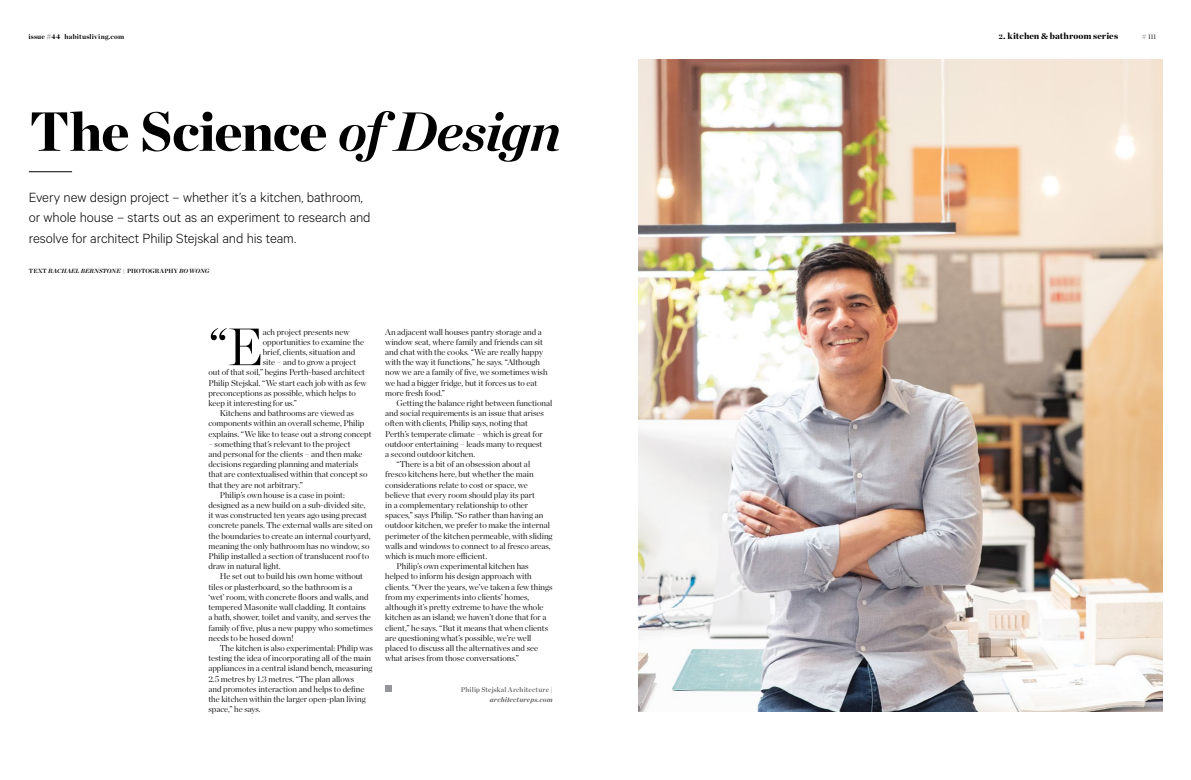
<style>
.page{position:relative;width:1191px;height:780px;background:#fff}
.page>*{position:absolute;margin:0;border:0;box-sizing:border-box;transform-origin:0 0}
.t1{font:900 55px "Chronicle Display";letter-spacing:-.025em;color:#000}
.t2{font:300 52.4px "Chronicle Display";color:#000}
.t3{font:300 15px/20.4px "Calibre";letter-spacing:-.005em;color:#000}
.t4{font:900 9px "Chronicle Display";letter-spacing:.005em;color:#000}
.t5{font:300 8.5px/10.2px "Chronicle Display";color:#000}
.t6{font:7px "Chronicle Display Semi";letter-spacing:.03em;color:#58595b}
.t7{font:700 7px "Chronicle Display";letter-spacing:.03em;color:#000}
.t8{font:italic 700 7px "Chronicle Display";letter-spacing:.02em;color:#58595b}
.t9{font:300 6.8px "Chronicle Display";color:#000}
.t10{font:italic 700 6px "Chronicle Display";letter-spacing:.01em;color:#000}
.s1{font-size:6.8px}
.s2{font-weight:700;font-style:italic}
.s3{font-style:normal}
</style>
<div class="page">
<img style="left:638px;top:59px;width:524px;height:652px">
<div style="left:385px;top:685px;width:7px;height:6px;background:#939598"></div>
<hr style="left:29px;top:171px;width:43px;height:1px;background:#000">
<p class="t7" style="left:28px;top:30px;width:97px">issue #44 habitusliving.com</p>
<p class="t4" style="left:999px;top:28px;width:121px"><span class="s1">2</span>. kitchen &amp; bathroom series</p>
<p class="t9" style="left:1142px;top:31px;width:16px"># 111</p>
<h1 class="t1" style="left:29px;top:86px;width:533px">The Science <span class="s2">of Design</span></h1>
<h3 class="t3" style="left:29px;top:186px;width:343px">Every new design project – whether it’s a kitchen, bathroom, or whole house – starts out as an experiment to research and resolve for architect Philip Stejskal and his team.</h3>
<p class="t10" style="left:29px;top:266px;width:182px"><span class="s3">Text</span> Rachael Bernstone | <span class="s3">Photography</span> Bo Wong</p>
<h2 class="t2" style="left:208px;top:307px;width:56px">“E</h2>
<p class="t5" style="left:263px;top:326px;width:88px">ach project presents new</p>
<p class="t5" style="left:263px;top:336px;width:103px">opportunities to examine the</p>
<p class="t5" style="left:263px;top:346px;width:94px">brief, clients, situation and</p>
<p class="t5" style="left:263px;top:356px;width:95px">site – and to grow a project</p>
<p class="t5" style="left:208px;top:366px;width:158px">out of that soil,” begins Perth-based architect</p>
<p class="t5" style="left:208px;top:377px;width:160px">Philip Stejskal. “We start each job with as few</p>
<p class="t5" style="left:208px;top:387px;width:149px">preconceptions as possible, which helps to</p>
<p class="t5" style="left:208px;top:397px;width:90px">keep it interesting for us.”</p>
<p class="t5" style="left:220px;top:407px;width:136px">Kitchens and bathrooms are viewed as</p>
<p class="t5" style="left:208px;top:417px;width:157px">components within an overall scheme, Philip</p>
<p class="t5" style="left:208px;top:428px;width:165px">explains. “We like to tease out a strong concept</p>
<p class="t5" style="left:208px;top:438px;width:144px">– something that’s relevant to the project</p>
<p class="t5" style="left:208px;top:448px;width:156px">and personal for the clients – and then make</p>
<p class="t5" style="left:208px;top:458px;width:151px">decisions regarding planning and materials</p>
<p class="t5" style="left:208px;top:468px;width:161px">that are contextualised within that concept so</p>
<p class="t5" style="left:208px;top:479px;width:96px">that they are not arbitrary.”</p>
<p class="t5" style="left:220px;top:489px;width:127px">Philip’s own house is a case in point:</p>
<p class="t5" style="left:208px;top:499px;width:159px">designed as a new build on a sub-divided site,</p>
<p class="t5" style="left:208px;top:509px;width:160px">it was constructed ten years ago using precast</p>
<p class="t5" style="left:208px;top:519px;width:166px">concrete panels. The external walls are sited on</p>
<p class="t5" style="left:208px;top:530px;width:164px">the boundaries to create an internal courtyard,</p>
<p class="t5" style="left:208px;top:540px;width:162px">meaning the only bathroom has no window, so</p>
<p class="t5" style="left:208px;top:550px;width:162px">Philip installed a section of translucent roof to</p>
<p class="t5" style="left:208px;top:560px;width:74px">draw in natural light.</p>
<p class="t5" style="left:220px;top:570px;width:145px">He set out to build his own home without</p>
<p class="t5" style="left:208px;top:581px;width:146px">tiles or plasterboard, so the bathroom is a</p>
<p class="t5" style="left:208px;top:591px;width:162px">‘wet’ room, with concrete floors and walls, and</p>
<p class="t5" style="left:208px;top:601px;width:159px">tempered Masonite wall cladding. It contains</p>
<p class="t5" style="left:208px;top:611px;width:164px">a bath, shower, toilet and vanity, and serves the</p>
<p class="t5" style="left:208px;top:621px;width:166px">family of five, plus a new puppy who sometimes</p>
<p class="t5" style="left:208px;top:632px;width:87px">needs to be hosed down!</p>
<p class="t5" style="left:220px;top:642px;width:155px">The kitchen is also experimental: Philip was</p>
<p class="t5" style="left:208px;top:652px;width:164px">testing the idea of incorporating all of the main</p>
<p class="t5" style="left:208px;top:662px;width:165px">appliances in a central island bench, measuring</p>
<p class="t5" style="left:208px;top:672px;width:147px">2.5 metres by 1.3 metres. “The plan allows</p>
<p class="t5" style="left:208px;top:683px;width:157px">and promotes interaction and helps to define</p>
<p class="t5" style="left:208px;top:693px;width:159px">the kitchen within the larger open-plan living</p>
<p class="t5" style="left:208px;top:703px;width:54px">space,” he says.</p>
<p class="t5" style="left:385px;top:326px;width:164px">An adjacent wall houses pantry storage and a window seat, where family and friends can sit and chat with the cooks. “We are really happy with the way it functions,” he says. “Although now we are a family of five, we sometimes wish we had a bigger fridge, but it forces us to eat more fresh food.”</p>
<p class="t5" style="left:396px;top:397px;width:157px">Getting the balance right between functional</p>
<p class="t5" style="left:385px;top:407px;width:160px">and social requirements is an issue that arises</p>
<p class="t5" style="left:385px;top:417px;width:144px">often with clients, Philip says, noting that</p>
<p class="t5" style="left:385px;top:428px;width:159px">Perth’s temperate climate – which is great for</p>
<p class="t5" style="left:385px;top:438px;width:159px">outdoor entertaining – leads many to request</p>
<p class="t5" style="left:385px;top:448px;width:91px">a second outdoor kitchen.</p>
<p class="t5" style="left:396px;top:458px;width:135px">“There is a bit of an obsession about al</p>
<p class="t5" style="left:385px;top:468px;width:150px">fresco kitchens here, but whether the main</p>
<p class="t5" style="left:385px;top:479px;width:144px">considerations relate to cost or space, we</p>
<p class="t5" style="left:385px;top:489px;width:151px">believe that every room should play its part</p>
<p class="t5" style="left:385px;top:499px;width:144px">in a complementary relationship to other</p>
<p class="t5" style="left:385px;top:509px;width:160px">spaces,” says Philip. “So rather than having an</p>
<p class="t5" style="left:385px;top:519px;width:166px">outdoor kitchen, we prefer to make the internal</p>
<p class="t5" style="left:385px;top:530px;width:169px">perimeter of the kitchen permeable, with sliding</p>
<p class="t5" style="left:385px;top:540px;width:167px">walls and windows to connect to al fresco areas,</p>
<p class="t5" style="left:385px;top:550px;width:103px">which is much more efficient.</p>
<p class="t5" style="left:396px;top:560px;width:134px">Philip’s own experimental kitchen has</p>
<p class="t5" style="left:385px;top:570px;width:148px">helped to inform his design approach with</p>
<p class="t5" style="left:385px;top:581px;width:169px">clients. “Over the years, we’ve taken a few things</p>
<p class="t5" style="left:385px;top:591px;width:146px">from my experiments into clients’ homes,</p>
<p class="t5" style="left:385px;top:601px;width:160px">although it’s pretty extreme to have the whole</p>
<p class="t5" style="left:385px;top:611px;width:163px">kitchen as an island; we haven’t done that for a</p>
<p class="t5" style="left:385px;top:621px;width:164px">client,” he says. “But it means that when clients</p>
<p class="t5" style="left:385px;top:632px;width:148px">are questioning what’s possible, we’re well</p>
<p class="t5" style="left:385px;top:642px;width:154px">placed to discuss all the alternatives and see</p>
<p class="t5" style="left:385px;top:652px;width:135px">what arises from those conversations.”</p>
<p class="t6" style="left:461px;top:683px;width:93px">Philip Stejskal Architecture |</p>
<p class="t8" style="left:490px;top:693px;width:64px">architectureps.com</p>
</div>
